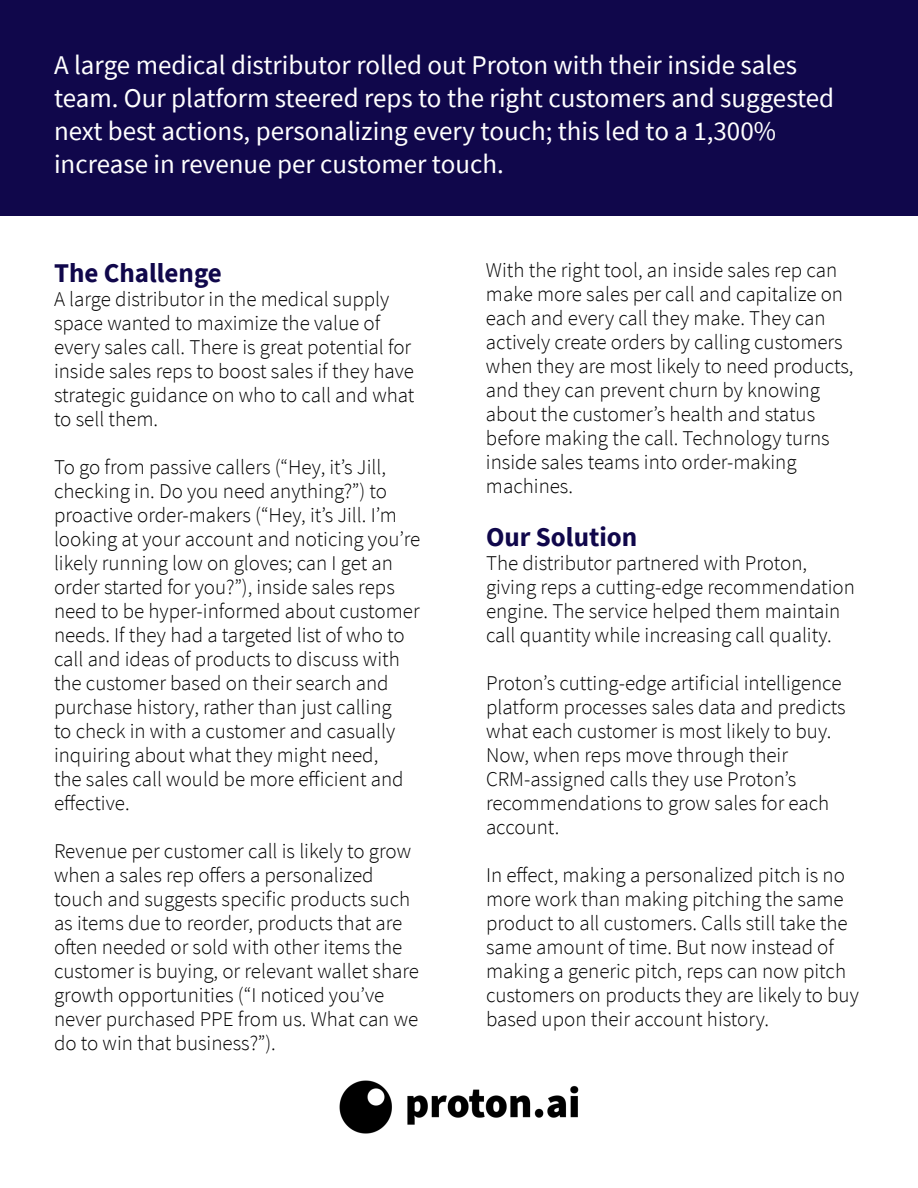
<style>
.page{position:relative;width:918px;height:1188px;background:#fff}
.page>*{position:absolute;margin:0;border:0;box-sizing:border-box;transform-origin:0 0}
.t1{font:27px/33px "Source Sans Pro";color:#fff}
.t2{font:700 27px "Source Sans Pro";color:#10074b}
.t3{font:300 21px/24px "Source Sans Pro";color:#000}
</style>
<div class="page">
<img style="left:339px;top:1081px;width:240px;height:53px">
<div style="left:0;top:0;width:918px;height:216px;background:#10074b"></div>
<p class="t1" style="left:54px;top:49px;width:782px">A large medical distributor rolled out Proton with their inside sales team. Our platform steered reps to the right customers and suggested next best actions, personalizing every touch; this led to a 1,300% increase in revenue per customer touch.</p>
<p class="t2" style="left:54px;top:254px;width:169px">The Challenge</p>
<p class="t3" style="left:54px;top:287px;width:362px">A large distributor in the medical supply space wanted to maximize the value of every sales call. There is great potential for inside sales reps to boost sales if they have strategic guidance on who to call and what to sell them.</p>
<p class="t3" style="left:54px;top:455px;width:368px">To go from passive callers (“Hey, it’s Jill, checking in. Do you need anything?”) to proactive order-makers (“Hey, it’s Jill. I’m looking at your account and noticing you’re likely running low on gloves; can I get an order started for you?”), inside sales reps need to be hyper-informed about customer needs. If they had a targeted list of who to call and ideas of products to discuss with the customer based on their search and purchase history, rather than just calling<br>to check in with a customer and casually inquiring about what they might need,<br>the sales call would be more efficient and effective.</p>
<p class="t3" style="left:54px;top:839px;width:366px">Revenue per customer call is likely to grow when a sales rep offers a personalized touch and suggests specific products such as items due to reorder, products that are often needed or sold with other items the customer is buying, or relevant wallet share growth opportunities (“I noticed you’ve never purchased PPE from us. What can we do to win that business?”).</p>
<p class="t3" style="left:486px;top:258px;width:369px">With the right tool, an inside sales rep can make more sales per call and capitalize on each and every call they make. They can actively create orders by calling customers when they are most likely to need products, and they can prevent churn by knowing about the customer’s health and status before making the call. Technology turns inside sales teams into order-making machines.</p>
<p class="t2" style="left:486px;top:519px;width:153px">Our Solution</p>
<p class="t3" style="left:486px;top:551px;width:370px">The distributor partnered with Proton, giving reps a cutting-edge recommendation engine. The service helped them maintain call quantity while increasing call quality.</p>
<p class="t3" style="left:486px;top:671px;width:361px">Proton’s cutting-edge artificial intelligence platform processes sales data and predicts what each customer is most likely to buy.<br>Now, when reps move through their CRM-assigned calls they use Proton’s recommendations to grow sales for each account.</p>
<p class="t3" style="left:486px;top:863px;width:374px">In effect, making a personalized pitch is no more work than making pitching the same product to all customers. Calls still take the same amount of time. But now instead of making a generic pitch, reps can now pitch customers on products they are likely to buy based upon their account history.</p>
</div>
